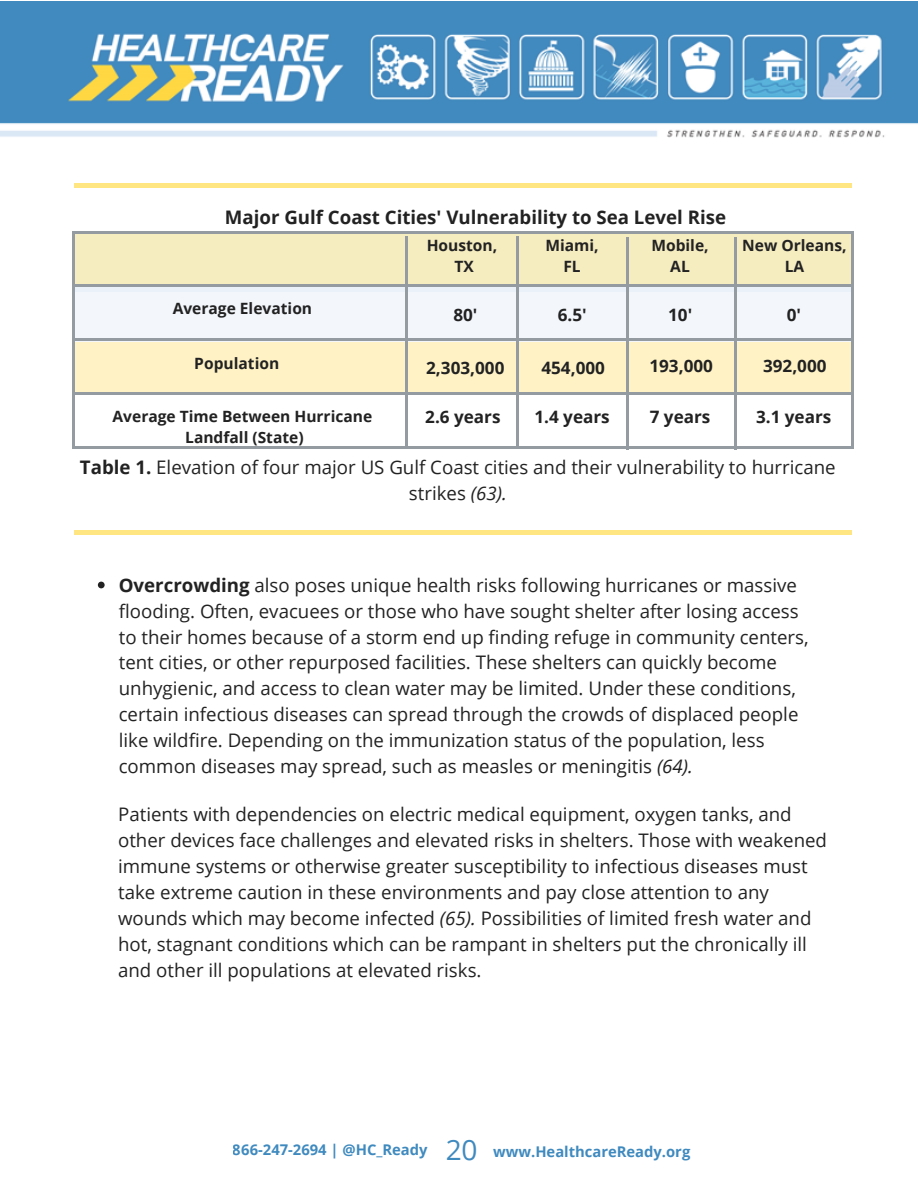
<style>
.page{position:relative;width:918px;height:1188px;background:#fff}
.page>*{position:absolute;margin:0;border:0;box-sizing:border-box;transform-origin:0 0}
.t1{font:18.75px/25.8px "Open Sans";color:#222}
.t2{font:700 18.75px "Open Sans";color:#222}
.t3{font:700 17.1px "Open Sans";color:#222}
.t4{font:700 15.6px/21.3px "Open Sans";color:#222;text-align:center}
.t5{font:700 14.85px "Open Sans";color:#0064aa}
.s1{font-weight:700}
.s2{font-style:italic}
.s3{font-weight:400;font-size:28.05px}
</style>
<div class="page">
<img style="left:0;top:1px;width:918px;height:137px">
<div style="left:73px;top:234px;width:781px;height:52px;background:#f5ecc0"></div>
<div style="left:75px;top:287px;width:778px;height:55px;background:#f3f7fc"></div>
<div style="left:75px;top:342px;width:778px;height:52px;background:#fff3c6"></div>
<hr style="left:405px;top:236px;width:3px;height:15px;background:#949ca1">
<hr style="left:405px;top:434px;width:3px;height:15px;background:#949ca1">
<hr style="left:405px;top:251px;width:3px;height:103px;background:#949ca1">
<hr style="left:405px;top:353px;width:3px;height:81px;background:#949ca1">
<hr style="left:72px;top:233px;width:3px;height:213px;background:#949ca1">
<hr style="left:851px;top:233px;width:3px;height:213px;background:#949ca1">
<hr style="left:75px;top:446px;width:776px;height:3px;background:#949ca1">
<hr style="left:75px;top:231px;width:776px;height:2px;background:#949ca1">
<svg style="left:626px;top:237px;width:2px;height:15px"></svg>
<svg style="left:626px;top:436px;width:2px;height:14px"></svg>
<hr style="left:626px;top:252px;width:2px;height:103px;background:#949ca1">
<hr style="left:626px;top:354px;width:2px;height:82px;background:#949ca1">
<svg style="left:734px;top:237px;width:2px;height:15px"></svg>
<svg style="left:734px;top:436px;width:2px;height:14px"></svg>
<hr style="left:734px;top:252px;width:2px;height:103px;background:#949ca1">
<hr style="left:734px;top:354px;width:2px;height:82px;background:#949ca1">
<hr style="left:837px;top:392px;width:15px;height:3px;background:#949ca1">
<hr style="left:74px;top:392px;width:15px;height:3px;background:#949ca1">
<hr style="left:735px;top:392px;width:103px;height:3px;background:#949ca1">
<hr style="left:633px;top:392px;width:102px;height:3px;background:#949ca1">
<hr style="left:530px;top:392px;width:103px;height:3px;background:#949ca1">
<hr style="left:428px;top:392px;width:102px;height:3px;background:#949ca1">
<hr style="left:325px;top:392px;width:103px;height:3px;background:#949ca1">
<hr style="left:223px;top:392px;width:102px;height:3px;background:#949ca1">
<hr style="left:120px;top:392px;width:103px;height:3px;background:#949ca1">
<hr style="left:88px;top:392px;width:32px;height:3px;background:#949ca1">
<hr style="left:838px;top:338px;width:15px;height:3px;background:#949ca1">
<hr style="left:74px;top:338px;width:15px;height:3px;background:#949ca1">
<hr style="left:736px;top:338px;width:103px;height:3px;background:#949ca1">
<hr style="left:634px;top:338px;width:102px;height:3px;background:#949ca1">
<hr style="left:531px;top:338px;width:103px;height:3px;background:#949ca1">
<hr style="left:429px;top:338px;width:102px;height:3px;background:#949ca1">
<hr style="left:326px;top:338px;width:103px;height:3px;background:#949ca1">
<hr style="left:224px;top:338px;width:102px;height:3px;background:#949ca1">
<hr style="left:121px;top:338px;width:103px;height:3px;background:#949ca1">
<hr style="left:88px;top:338px;width:33px;height:3px;background:#949ca1">
<hr style="left:837px;top:284px;width:15px;height:3px;background:#949ca1">
<hr style="left:74px;top:284px;width:15px;height:3px;background:#949ca1">
<hr style="left:735px;top:284px;width:103px;height:3px;background:#949ca1">
<hr style="left:633px;top:284px;width:102px;height:3px;background:#949ca1">
<hr style="left:530px;top:284px;width:103px;height:3px;background:#949ca1">
<hr style="left:428px;top:284px;width:102px;height:3px;background:#949ca1">
<hr style="left:325px;top:284px;width:103px;height:3px;background:#949ca1">
<hr style="left:223px;top:284px;width:102px;height:3px;background:#949ca1">
<hr style="left:120px;top:284px;width:103px;height:3px;background:#949ca1">
<hr style="left:88px;top:284px;width:32px;height:3px;background:#949ca1">
<svg style="left:517px;top:236px;width:2px;height:15px"></svg>
<svg style="left:517px;top:434px;width:2px;height:12px"></svg>
<hr style="left:517px;top:251px;width:2px;height:103px;background:#949ca1">
<hr style="left:517px;top:353px;width:2px;height:81px;background:#949ca1">
<div style="left:74px;top:183px;width:28px;height:5px;background:#ffe682"></div>
<div style="left:824px;top:183px;width:28px;height:5px;background:#ffe682"></div>
<div style="left:101px;top:183px;width:191px;height:5px;background:#ffe682"></div>
<div style="left:292px;top:183px;width:191px;height:5px;background:#ffe682"></div>
<div style="left:482px;top:183px;width:192px;height:5px;background:#ffe682"></div>
<div style="left:673px;top:183px;width:152px;height:5px;background:#ffe682"></div>
<div style="left:74px;top:530px;width:28px;height:5px;background:#ffe682"></div>
<div style="left:824px;top:530px;width:28px;height:5px;background:#ffe682"></div>
<div style="left:101px;top:530px;width:191px;height:5px;background:#ffe682"></div>
<div style="left:292px;top:530px;width:191px;height:5px;background:#ffe682"></div>
<div style="left:482px;top:530px;width:192px;height:5px;background:#ffe682"></div>
<div style="left:673px;top:530px;width:152px;height:5px;background:#ffe682"></div>
<svg style="left:98px;top:582px;width:7px;height:6px"></svg>
<p class="t2" style="left:225px;top:204px;width:503px">Major Gulf Coast Cities' Vulnerability to Sea Level Rise</p>
<p class="t4" style="left:173px;top:297px;width:141px">Average Elevation</p>
<p class="t4" style="left:194px;top:352px;width:86px">Population</p>
<p class="t4" style="left:113px;top:405px;width:261px">Average Time Between Hurricane<br>Landfall (State)</p>
<p class="t4" style="left:427px;top:234px;width:72px">Houston,<br>TX</p>
<p class="t4" style="left:545px;top:234px;width:55px">Miami,<br>FL</p>
<p class="t4" style="left:651px;top:234px;width:59px">Mobile,<br>AL</p>
<p class="t4" style="left:742px;top:234px;width:106px">New Orleans,<br>LA</p>
<p class="t3" style="left:453px;top:302px;width:26px">80'</p>
<p class="t3" style="left:558px;top:302px;width:30px">6.5'</p>
<p class="t3" style="left:668px;top:302px;width:26px">10'</p>
<p class="t3" style="left:787px;top:302px;width:16px">0'</p>
<p class="t3" style="left:541px;top:355px;width:65px">454,000</p>
<p class="t3" style="left:649px;top:354px;width:65px">193,000</p>
<p class="t3" style="left:763px;top:354px;width:65px">392,000</p>
<p class="t3" style="left:426px;top:355px;width:80px">2,303,000</p>
<p class="t3" style="left:425px;top:405px;width:77px">2.6 years</p>
<p class="t3" style="left:534px;top:405px;width:77px">1.4 years</p>
<p class="t3" style="left:650px;top:405px;width:62px">7 years</p>
<p class="t3" style="left:756px;top:405px;width:77px">3.1 years</p>
<p class="t1" style="left:80px;top:453px;width:757px;text-align:center"><span class="s1">Table 1.</span> Elevation of four major US Gulf Coast cities and their vulnerability to hurricane strikes <span class="s2">(63).</span></p>
<p class="t1" style="left:119px;top:572px;width:691px"><span class="s1">Overcrowding</span> also poses unique health risks following hurricanes or massive flooding. Often, evacuees or those who have sought shelter after losing access to their homes because of a storm end up finding refuge in community centers, tent cities, or other repurposed facilities. These shelters can quickly become unhygienic, and access to clean water may be limited. Under these conditions, certain infectious diseases can spread through the crowds of displaced people like wildfire. Depending on the immunization status of the population, less common diseases may spread, such as measles or meningitis <span class="s2">(64).</span></p>
<p class="t1" style="left:118px;top:801px;width:710px">Patients with dependencies on electric medical equipment, oxygen tanks, and other devices face challenges and elevated risks in shelters. Those with weakened immune systems or otherwise greater susceptibility to infectious diseases must take extreme caution in these environments and pay close attention to any wounds which may become infected <span class="s2">(65).</span> Possibilities of limited fresh water and hot, stagnant conditions which can be rampant in shelters put the chronically ill and other ill populations at elevated risks.</p>
<p class="t5" style="left:233px;top:1141px;width:459px">866-247-2694 | @HC_Ready <span class="s3">20</span> www.HealthcareReady.org</p>
</div>
